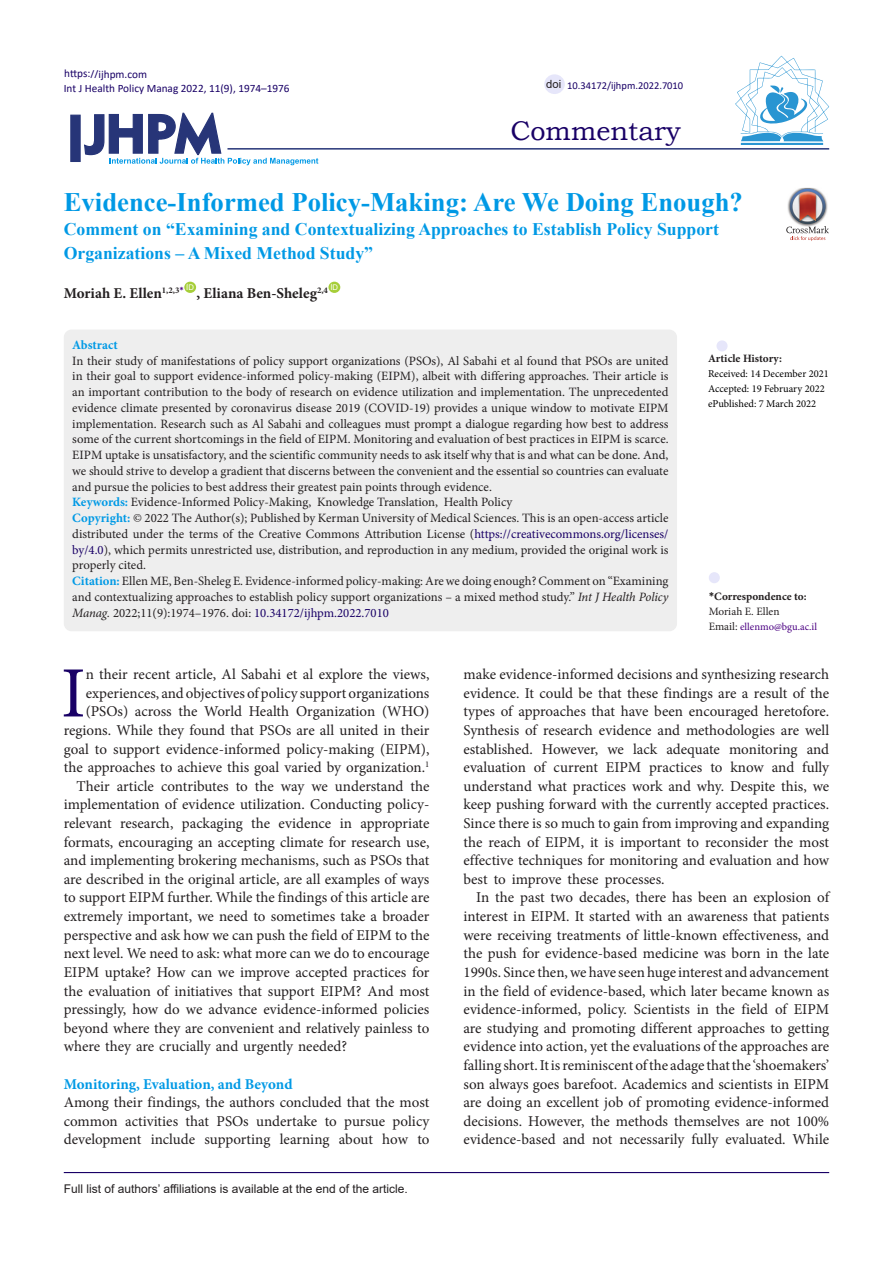
<style>
.page{position:relative;width:893px;height:1263px;background:#fff}
.page>*{position:absolute;margin:0;border:0;box-sizing:border-box;transform-origin:0 0}
.t1{font:72.3px "Minion Pro";color:#190066}
.t2{font:27px "Bookman Old Style";color:#190066}
.Default{font:700 26.7px "Times New Roman";color:#0099e5}
.Default-2{font:700 17.7px/24px "Times New Roman";color:#0099e5}
.t3{font:15px/18.6px "Minion Pro";color:#231f20;text-align:justify}
.Default-3{font:700 15px "Minion Pro";color:#231f20}
.t4{font:700 15px "Minion Pro";letter-spacing:-.005em;color:#0099e5}
.t5{font:12.75px/15.8px "Minion Pro";color:#231f20;text-align:justify}
.Default-4{font:700 12.75px "Minion Pro";color:#0099e5}
.t6{font:12px "Arial";color:#231f20}
.t7{font:11.25px "Calibri";color:#190066}
.t8{font:700 11.25px "Minion Pro";color:#231f20}
.t9{font:11.25px "Minion Pro";letter-spacing:.005em;color:#231f20}
.t10{font:11.25px "Arial";color:#231f20}
.t11{font:10.5px "Minion Pro";color:#000}
.t12{font:10.5px "Calibri";color:#190066}
.t13{font:10.5px "Minion Pro";color:#4b0082}
.t14{font:7.8px "Arial";color:#fff}
.s1{font-weight:700;color:#0099e5}
.s2{color:#190066}
.s3{font-style:italic}
.s4{font-family:"Calibri"}
.s5{font-size:11.25px;color:#231f20}
</style>
<div class="page">
<svg style="left:84px;top:112px;width:234px;height:53px"></svg>
<div style="left:70px;top:115px;width:11px;height:47px;background:#273578;border:1px solid #273578"></div>
<div style="left:184px;top:282px;width:12px;height:11px;background:#a6ce39;border-radius:50%"></div>
<div style="left:328px;top:282px;width:12px;height:11px;background:#a6ce39;border-radius:50%"></div>
<hr style="left:227px;top:148px;width:602px;height:2px;background:#273578">
<div style="left:64px;top:330px;width:613px;height:301px;background:#eee;border-radius:8px"></div>
<div style="left:709px;top:572px;width:11px;height:11px;background:#e6e6fa;border-radius:50%"></div>
<div style="left:716px;top:340px;width:12px;height:11px;background:#e6e6fa;border-radius:50%"></div>
<hr style="left:64px;top:1172px;width:765px;height:1px;background:#190066">
<hr style="left:741px;top:143px;width:82px;height:2px;background:#2995d2">
<svg style="left:735px;top:56px;width:94px;height:85px"></svg>
<div style="left:544px;top:74px;width:21px;height:20px;background:#e6e6fa;border-radius:50%"></div>
<img style="left:798px;top:188px;width:18px;height:1px">
<svg style="left:786px;top:189px;width:43px;height:52px"></svg>
<p class="t7" style="left:64px;top:66px;width:84px">https://ijhpm.com</p>
<p class="t7" style="left:64px;top:81px;width:227px">Int J Health Policy Manag 2022, 11(9), 1974–1976</p>
<p class="t10" style="left:546px;top:76px;width:17px">doi</p>
<p class="t12" style="left:567px;top:78px;width:118px">10.34172/ijhpm.2022.7010</p>
<p class="t2" style="left:510px;top:113px;width:172px">Commentary</p>
<p class="Default" style="left:64px;top:183px;width:681px">Evidence-Informed Policy-Making: Are We Doing Enough?</p>
<p class="Default-2" style="left:64px;top:217px;width:657px">Comment on “Examining and Contextualizing Approaches to Establish Policy Support<br>Organizations – A Mixed Method Study”</p>
<p class="Default-3" style="left:64px;top:283px;width:122px">Moriah E. Ellen<sup>1,2,3</sup><sup>*</sup></p>
<p class="t14" style="left:186px;top:282px;width:9px">ID</p>
<p class="t14" style="left:330px;top:282px;width:9px">ID</p>
<p class="Default-3" style="left:196px;top:283px;width:133px">, Eliana Ben-Sheleg<sup>2,4</sup></p>
<p class="Default-4" style="left:72px;top:336px;width:47px">Abstract</p>
<p class="t5" style="left:72px;top:353px;width:598px">In their study of manifestations of policy support organizations (PSOs), Al Sabahi et al found that PSOs are united in their goal to support evidence-informed policy-making (EIPM), albeit with differing approaches. Their article is an important contribution to the body of research on evidence utilization and implementation. The unprecedented evidence climate presented by coronavirus disease 2019 (COVID-19) provides a unique window to motivate EIPM implementation. Research such as Al Sabahi and colleagues must prompt a dialogue regarding how best to address some of the current shortcomings in the field of EIPM. Monitoring and evaluation of best practices in EIPM is scarce.<br>EIPM uptake is unsatisfactory, and the scientific community needs to ask itself why that is and what can be done. And, we should strive to develop a gradient that discerns between the convenient and the essential so countries can evaluate and pursue the policies to best address their greatest pain points through evidence.</p>
<p class="t5" style="left:72px;top:494px;width:442px"><span class="s1">Keywords:</span> Evidence-Informed Policy-Making, Knowledge Translation, Health Policy</p>
<p class="t5" style="left:72px;top:510px;width:598px"><span class="s1">Copyright:</span> © 2022 The Author(s); Published by Kerman University of Medical Sciences. This is an open-access article distributed under the terms of the Creative Commons Attribution License (<span class="s2">https://creativecommons.org/licenses/ by/4.0</span>), which permits unrestricted use, distribution, and reproduction in any medium, provided the original work is properly cited.</p>
<p class="t5" style="left:72px;top:573px;width:598px"><span class="s1">Citation:</span> Ellen ME, Ben-Sheleg E. Evidence-informed policy-making: Are we doing enough? Comment on “Examining and contextualizing approaches to establish policy support organizations – a mixed method study.” <span class="s3">Int J Health Policy Manag.</span> 2022;11(9):1974–1976. doi: <span class="s2">10.34172/ijhpm.2022.7010</span></p>
<p class="t8" style="left:708px;top:351px;width:76px">Article History:</p>
<p class="t11" style="left:708px;top:367px;width:122px">Received: 14 December 2021</p>
<p class="t11" style="left:708px;top:382px;width:118px">Accepted: 19 February 2022</p>
<p class="t11" style="left:708px;top:397px;width:110px">ePublished: 7 March 2022</p>
<p class="t8" style="left:709px;top:588px;width:99px"><span class="s4">*</span>Correspondence to:</p>
<p class="t9" style="left:709px;top:604px;width:72px">Moriah E. Ellen</p>
<p class="t13" style="left:709px;top:619px;width:110px"><span class="s5">Email:</span> ellenmo@bgu.ac.il</p>
<p class="t3" style="left:64px;top:665px;width:367px;text-align:right">n their recent article, Al Sabahi et al explore the views, experiences, and objectives of policy support organizations (PSOs) across the World Health Organization (WHO) regions. While they found that PSOs are all united in their goal to support evidence-informed policy-making (EIPM), the approaches to achieve this goal varied by organization.<sup>1</sup></p>
<p class="t3" style="left:64px;top:777px;width:367px;text-indent:13px">Their article contributes to the way we understand the implementation of evidence utilization. Conducting policy&shy;relevant research, packaging the evidence in appropriate formats, encouraging an accepting climate for research use, and implementing brokering mechanisms, such as PSOs that are described in the original article, are all examples of ways to support EIPM further. While the findings of this article are extremely important, we need to sometimes take a broader perspective and ask how we can push the field of EIPM to the next level. We need to ask: what more can we do to encourage EIPM uptake? How can we improve accepted practices for the evaluation of initiatives that support EIPM? And most pressingly, how do we advance evidence-informed policies beyond where they are convenient and relatively painless to where they are crucially and urgently needed?</p>
<p class="t4" style="left:64px;top:1073px;width:230px">Monitoring, Evaluation, and Beyond</p>
<p class="t3" style="left:64px;top:1093px;width:367px">Among their findings, the authors concluded that the most common activities that PSOs undertake to pursue policy development include supporting learning about how to</p>
<p class="t1" style="left:61px;top:645px;width:26px">I</p>
<p class="t6" style="left:64px;top:1180px;width:346px">Full list of authors’ affiliations is available at the end of the article.</p>
<p class="t3" style="left:463px;top:665px;width:367px">make evidence-informed decisions and synthesizing research evidence. It could be that these findings are a result of the types of approaches that have been encouraged heretofore.<br>Synthesis of research evidence and methodologies are well established. However, we lack adequate monitoring and evaluation of current EIPM practices to know and fully understand what practices work and why. Despite this, we keep pushing forward with the currently accepted practices.<br>Since there is so much to gain from improving and expanding the reach of EIPM, it is important to reconsider the most effective techniques for monitoring and evaluation and how best to improve these processes.</p>
<p class="t3" style="left:463px;top:888px;width:367px;text-indent:13px">In the past two decades, there has been an explosion of interest in EIPM. It started with an awareness that patients were receiving treatments of little-known effectiveness, and the push for evidence-based medicine was born in the late 1990s. Since then, we have seen huge interest and advancement in the field of evidence-based, which later became known as evidence-informed, policy. Scientists in the field of EIPM are studying and promoting different approaches to getting evidence into action, yet the evaluations of the approaches are falling short. Itisreminiscent ofthe adage thatthe ‘shoemakers’ son always goes barefoot. Academics and scientists in EIPM are doing an excellent job of promoting evidence-informed decisions. However, the methods themselves are not 100% evidence-based and not necessarily fully evaluated. While</p>
</div>
